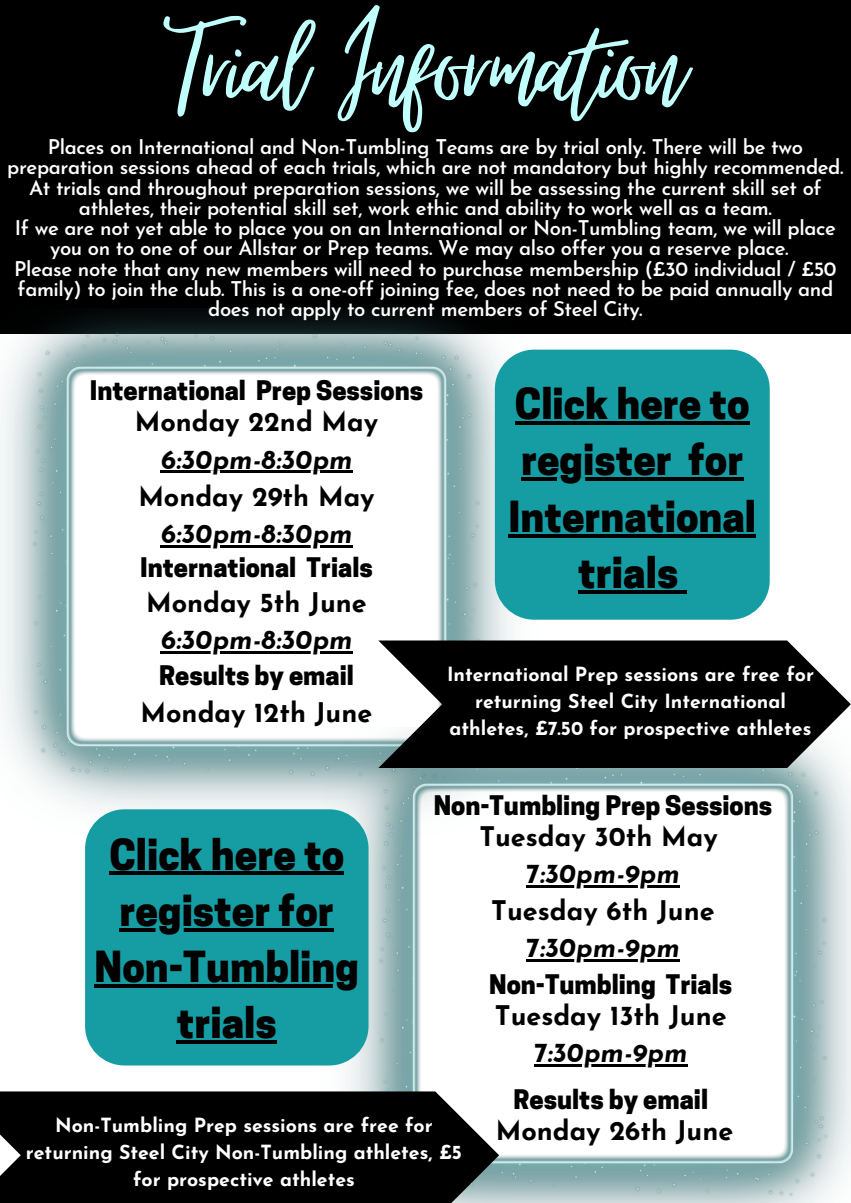
<style>
.page{position:relative;width:851px;height:1203px;background:#fff}
.page>*{position:absolute;margin:0;border:0;box-sizing:border-box;transform-origin:0 0}
.t1{font:157.8px "Virtual";letter-spacing:-.02em;color:#c1fffc}
.t2{font:800 40.2px "Cooper Hewitt";color:#000}
.t3{font:700 27px "Josefin Sans";color:#000}
.t4{font:italic 700 27px "Josefin Sans";color:#000}
.t5{font:800 25.35px "Cooper Hewitt";color:#000}
.t6{font:600 20.25px/20.2px "Josefin Sans";letter-spacing:-.02em;color:#fff;text-align:center}
.t7{font:700 19.5px/27px "Josefin Sans";color:#fff;text-align:center}
.s1{font-style:normal}
</style>
<div class="page">
<div style="left:0;top:0;width:850px;height:334px;background:#000"></div>
<img style="left:2px;top:313px;width:537px;height:522px">
<img style="left:320px;top:727px;width:530px;height:476px">
<div style="left:495px;top:350px;width:274px;height:270px;background:#169da4;border-radius:39px"></div>
<div style="left:85px;top:809px;width:283px;height:256px;background:#169da4;border-radius:39px"></div>
<svg style="left:378px;top:640px;width:472px;height:128px;fill:#000"></svg>
<svg style="left:526px;top:885px;width:14px;height:2px"></svg>
<hr style="left:540px;top:885px;width:139px;height:2px;background:#000">
<hr style="left:526px;top:959px;width:14px;height:3px;background:#000">
<hr style="left:540px;top:959px;width:139px;height:3px;background:#000">
<svg style="left:534px;top:1064px;width:13px;height:3px"></svg>
<hr style="left:547px;top:1064px;width:140px;height:3px;background:#000">
<hr style="left:515px;top:421px;width:234px;height:4px;background:#000">
<hr style="left:521px;top:478px;width:151px;height:3px;background:#000">
<svg style="left:672px;top:478px;width:16px;height:3px"></svg>
<hr style="left:688px;top:478px;width:55px;height:3px;background:#000">
<hr style="left:508px;top:534px;width:248px;height:3px;background:#000">
<hr style="left:578px;top:590px;width:100px;height:3px;background:#000">
<svg style="left:678px;top:590px;width:8px;height:3px"></svg>
<hr style="left:109px;top:872px;width:235px;height:3px;background:#000">
<hr style="left:119px;top:928px;width:215px;height:3px;background:#000">
<hr style="left:95px;top:984px;width:264px;height:3px;background:#000">
<hr style="left:177px;top:1040px;width:100px;height:4px;background:#000">
<svg style="left:0;top:1091px;width:499px;height:112px;fill:#000"></svg>
<hr style="left:160px;top:471px;width:192px;height:2px;background:#000">
<hr style="left:160px;top:545px;width:192px;height:2px;background:#000">
<hr style="left:160px;top:651px;width:192px;height:2px;background:#000">
<p class="t1" style="left:166px;top:-18px;width:521px">Trial Information</p>
<p class="t6" style="left:7px;top:139px;width:837px">Places on International and Non-Tumbling Teams are by trial only. There will be two preparation sessions ahead of each trials, which are not mandatory but highly recommended.<br>At trials and throughout preparation sessions, we will be assessing the current skill set of athletes, their potential skill set, work ethic and ability to work well as a team.</p>
<p class="t6" style="left:15px;top:220px;width:822px">If we are not yet able to place you on an International or Non-Tumbling team, we will place you on to one of our Allstar or Prep teams. We may also offer you a reserve place.</p>
<p class="t6" style="left:14px;top:260px;width:823px">Please note that any new members will need to purchase membership (£30 individual / £50 family) to join the club. This is a one-off joining fee, does not need to be paid annually and does not apply to current members of Steel City.</p>
<p class="t5" style="left:90px;top:381px;width:335px">International Prep Sessions</p>
<p class="t3" style="left:135px;top:411px;width:245px">Monday 22nd May</p>
<p class="t4" style="left:160px;top:448px;width:194px">6:30pm-8:30pm</p>
<p class="t3" style="left:138px;top:485px;width:238px">Monday 29th May</p>
<p class="t4" style="left:160px;top:522px;width:194px">6:30pm-8:30pm</p>
<p class="t5" style="left:140px;top:558px;width:234px">International Trials</p>
<p class="t3" style="left:146px;top:591px;width:222px">Monday 5th June</p>
<p class="t4" style="left:160px;top:628px;width:194px">6:30pm-8:30pm</p>
<p class="t5" style="left:159px;top:666px;width:196px">Results by email</p>
<p class="t3" style="left:141px;top:702px;width:233px">Monday 12th June</p>
<p class="t2" style="left:515px;top:389px;width:236px">Click here to</p>
<p class="t2" style="left:521px;top:445px;width:224px">register for</p>
<p class="t2" style="left:508px;top:501px;width:249px">International</p>
<p class="t2" style="left:578px;top:558px;width:102px">trials</p>
<p class="t7" style="left:447px;top:662px;width:368px">International Prep sessions are free for returning Steel City International athletes, £7.50 for prospective athletes</p>
<p class="t2" style="left:109px;top:839px;width:236px">Click here to</p>
<p class="t2" style="left:119px;top:895px;width:216px">register for</p>
<p class="t2" style="left:95px;top:952px;width:266px">Non-Tumbling</p>
<p class="t2" style="left:177px;top:1008px;width:102px">trials</p>
<p class="t5" style="left:433px;top:796px;width:340px">Non-Tumbling Prep Sessions</p>
<p class="t3" style="left:479px;top:825px;width:240px">Tuesday 30th May</p>
<p class="t4" style="left:526px;top:863px;width:155px"><span class="s1">7</span>:30pm-9pm</p>
<p class="t3" style="left:491px;top:900px;width:225px">Tuesday 6th June</p>
<p class="t4" style="left:526px;top:937px;width:155px"><span class="s1">7</span>:30pm-9pm</p>
<p class="t5" style="left:489px;top:975px;width:244px">Non-Tumbling Trials</p>
<p class="t3" style="left:495px;top:1005px;width:233px">Tuesday 13th June</p>
<p class="t4" style="left:534px;top:1042px;width:155px"><span class="s1">7</span>:30pm-9pm</p>
<p class="t7" style="left:26px;top:1113px;width:437px">Non-Tumbling Prep sessions are free for returning Steel City Non-Tumbling athletes, £5 for prospective athletes</p>
<p class="t5" style="left:513px;top:1090px;width:196px">Results by email</p>
<p class="t3" style="left:495px;top:1119px;width:239px">Monday 26th June</p>
</div>
